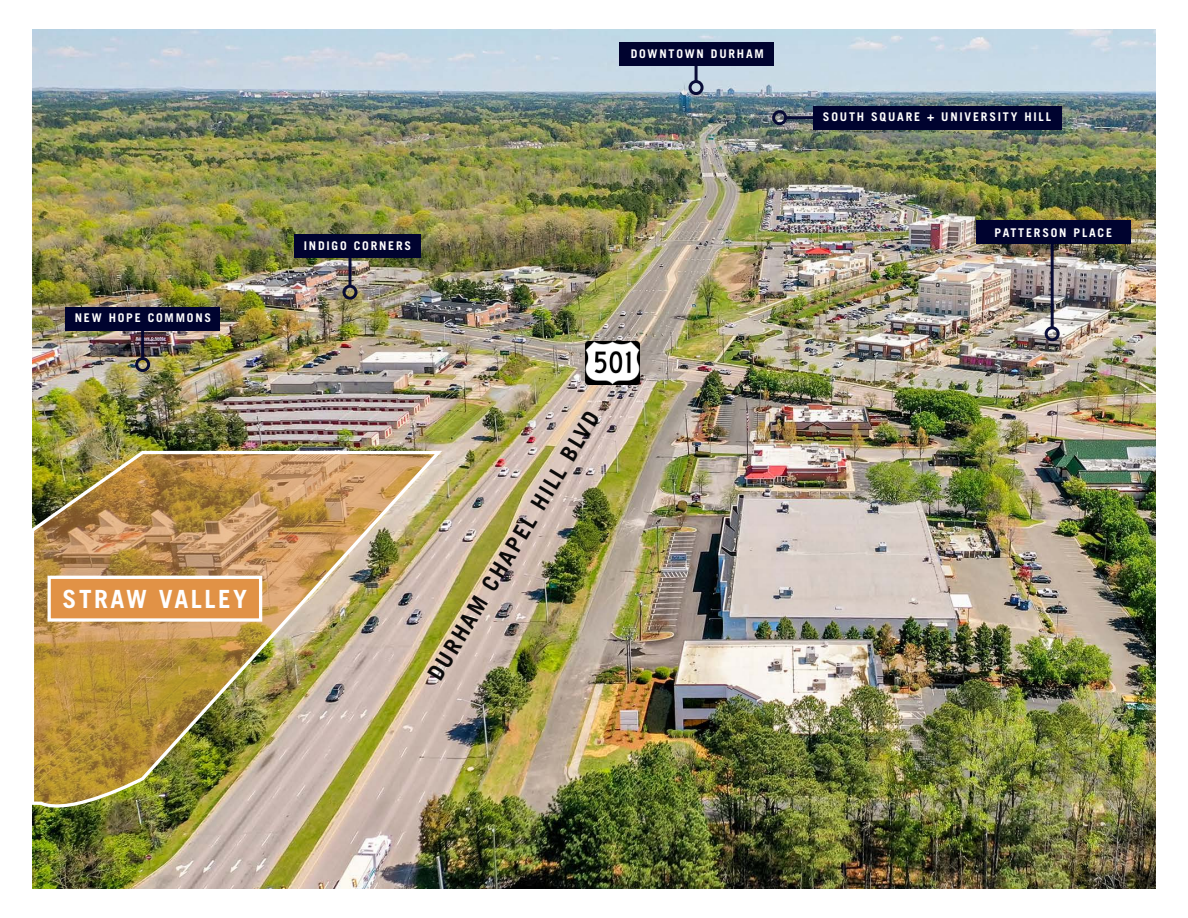
<style>
.page{position:relative;width:1188px;height:918px;background:#fff}
.page>*{position:absolute;margin:0;border:0;box-sizing:border-box;transform-origin:0 0}
.t1{font:700 25.05px "Trade Gothic LT Pro";letter-spacing:.1em;color:#fff}
.t2{font:700 22.5px "Trade Gothic LT Pro";color:#000}
.t3{font:700 12px "Trade Gothic LT Pro";letter-spacing:.15em;color:#fff}
</style>
<div class="page">
<img style="left:32px;top:29px;width:1124px;height:860px">
<img style="left:32px;top:449px;width:414px;height:367px">
<svg style="left:46px;top:574px;width:218px;height:49px;background:#e2a263"></svg>
<hr style="left:349px;top:258px;width:3px;height:28px;background:#00032f">
<div style="left:343px;top:285px;width:15px;height:15px;border:3px solid #00032f;border-radius:50%"></div>
<div style="left:294px;top:234px;width:127px;height:24px;background:#00032f"></div>
<hr style="left:141px;top:330px;width:3px;height:29px;background:#00032f">
<div style="left:135px;top:357px;width:15px;height:15px;border:3px solid #00032f;border-radius:50%"></div>
<div style="left:65px;top:307px;width:155px;height:23px;background:#00032f"></div>
<div style="left:620px;top:42px;width:154px;height:24px;background:#00032f"></div>
<hr style="left:695px;top:66px;width:3px;height:16px;background:#00032f">
<div style="left:689px;top:80px;width:15px;height:15px;border:3px solid #00032f;border-radius:50%"></div>
<div style="left:976px;top:220px;width:154px;height:23px;background:#00032f"></div>
<hr style="left:1051px;top:243px;width:3px;height:85px;background:#00032f">
<div style="left:1045px;top:326px;width:15px;height:15px;border:3px solid #00032f;border-radius:50%"></div>
<hr style="left:786px;top:116px;width:28px;height:3px;background:#00032f">
<div style="left:772px;top:110px;width:15px;height:15px;border:3px solid #00032f;border-radius:50%"></div>
<div style="left:814px;top:106px;width:248px;height:24px;background:#00032f"></div>
<img style="left:585px;top:341px;width:55px;height:43px">
<p class="t3" style="left:631px;top:46px;width:135px">DOWNTOWN DURHAM</p>
<p class="t3" style="left:75px;top:311px;width:138px">NEW HOPE COMMONS</p>
<p class="t1" style="left:63px;top:584px;width:186px">STRAW VALLEY</p>
<p class="t3" style="left:304px;top:238px;width:109px">INDIGO CORNERS</p>
<h2 class="t2" style="left:422px;top:671px;width:311px;rotate:-59deg">DURHAM CHAPEL HILL BLVD</h2>
<p class="t3" style="left:823px;top:110px;width:230px">SOUTH SQUARE + UNIVERSITY HILL</p>
<p class="t3" style="left:995px;top:225px;width:119px">PATTERSON PLACE</p>
</div>
